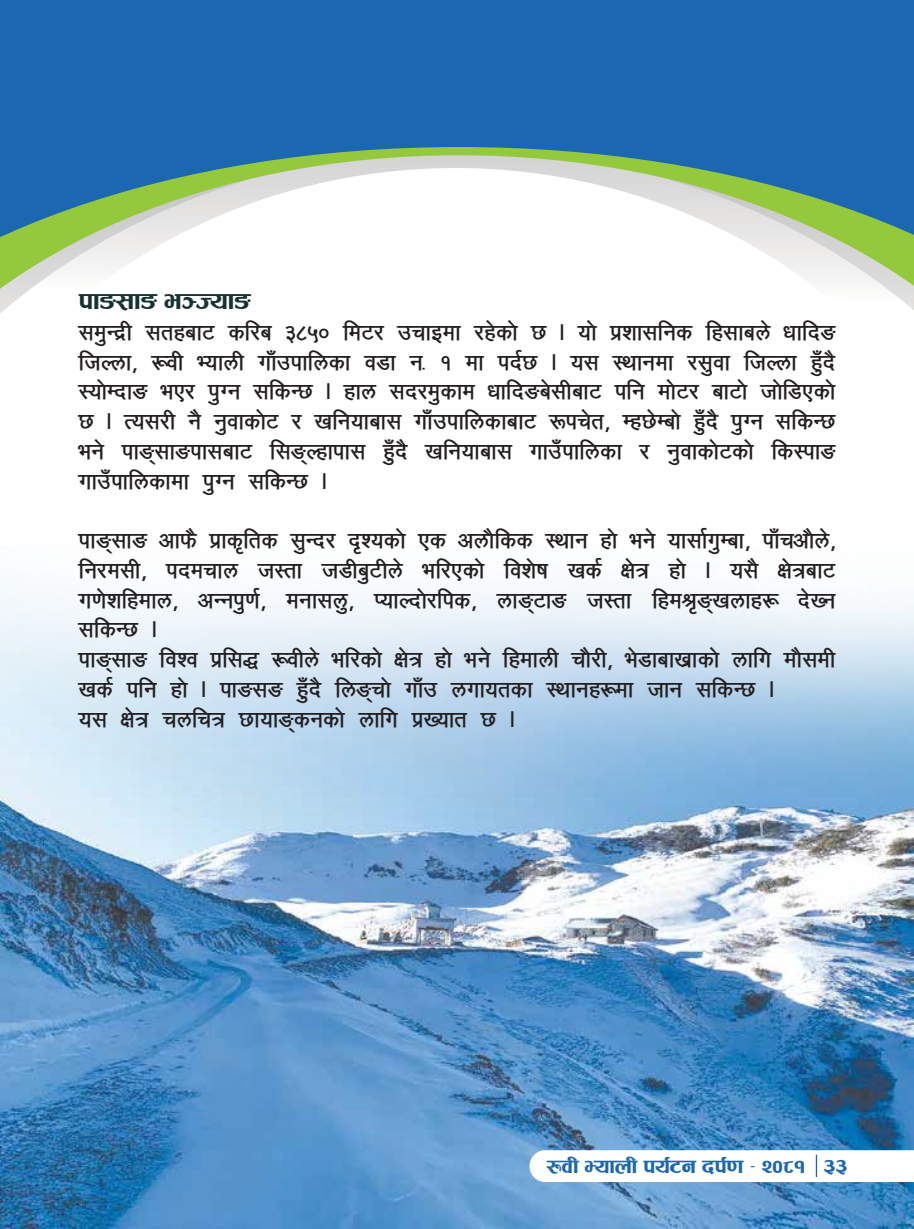
<style>
.page{position:relative;width:914px;height:1229px;background:#fff}
.page>*{position:absolute;margin:0;border:0;box-sizing:border-box;transform-origin:0 0}
.t1{font:29.75px "Ganesh";color:#163331}
.t2{font:800 28px/29.8px "Shreenath";color:#231f20}
.t3{font:24.5px "Ganesh";color:#1b67b0}
.s1{font-size:26.25px}
</style>
<div class="page">
<svg style="left:0;top:0;width:914px;height:313px;fill:#1b67b0"></svg>
<img style="left:0;top:591px;width:913px;height:637px">
<svg style="left:529px;top:1150px;width:385px;height:32px"></svg>
<hr style="left:815px;top:1154px;width:2px;height:23px;background:#1b67b0">
<p class="t1" style="left:79px;top:288px;width:174px">kfª;fª e~Hofª</p>
<p class="t2" style="left:79px;top:318px;width:769px">;d'Gb|L ;txaf6 sl/a #*%) ld6/ prfOdf /x]sf] 5 . of] k|zf;lgs lx;fan] wflbª lhNnf, ¿jL EofnL ufFpkflnsf j8f g= ! df kb{5 . o; :yfgdf /;'jf lhNnf x'Fb} :of]Dbfª eP/ k'Ug ;lsG5 . xfn ;b/d'sfd wflbªa];Laf6 klg df]6/ af6f] hf]l8Psf] 5 . To;/L g} g'jfsf]6 / vlgofaf; ufFpkflnsfaf6 ?kr]t, Dx5]Daf] x'Fb} k'Ug ;lsG5 eg] kfª\;fªkf;af6 l;ª\Nxfkf; x'Fb} vlgofaf; ufpFkflnsf / g'jfsf]6sf] ls:kfª ufpFkflnsfdf k'Ug ;lsG5 .</p>
<p class="t2" style="left:79px;top:526px;width:761px">kfª\;fª cfkm}k|fs[lts ;'Gb/ b[Zosf] Ps cnf}lss :yfg xf] eg] of;f{u'Daf, kfFrcf}n], lg/d;L, kbdrfn h:tf h8La'6Ln] el/Psf] ljz]if vs{ If]q xf] . o;} If]qaf6 u0f]zlxdfn, cGgk'0f{, dgf;n', KofNbf]/lks, nfª\6fª h:tf lxd&gt;[ª\vnfx¿ b]Vg ;lsG5 .<br>kfª\;fª ljZj k|l;4 ¿jLn] el/sf] If]q xf] eg] lxdfnL rf}/L, e]8fafv|fsf] nflu df};dL vs{ klg xf] . kfª;ª x'Fb} lnª\rf] ufFp nufotsf :yfgx¿df hfg ;lsG5 .<br>o; If]q rnlrq 5fofª\sgsf] nflu k|Voft 5 .</p>
<p class="t3" style="left:547px;top:1155px;width:303px">?jL EofnL ko{6g bk{0f – @)*! <span class="s1">##</span></p>
</div>
